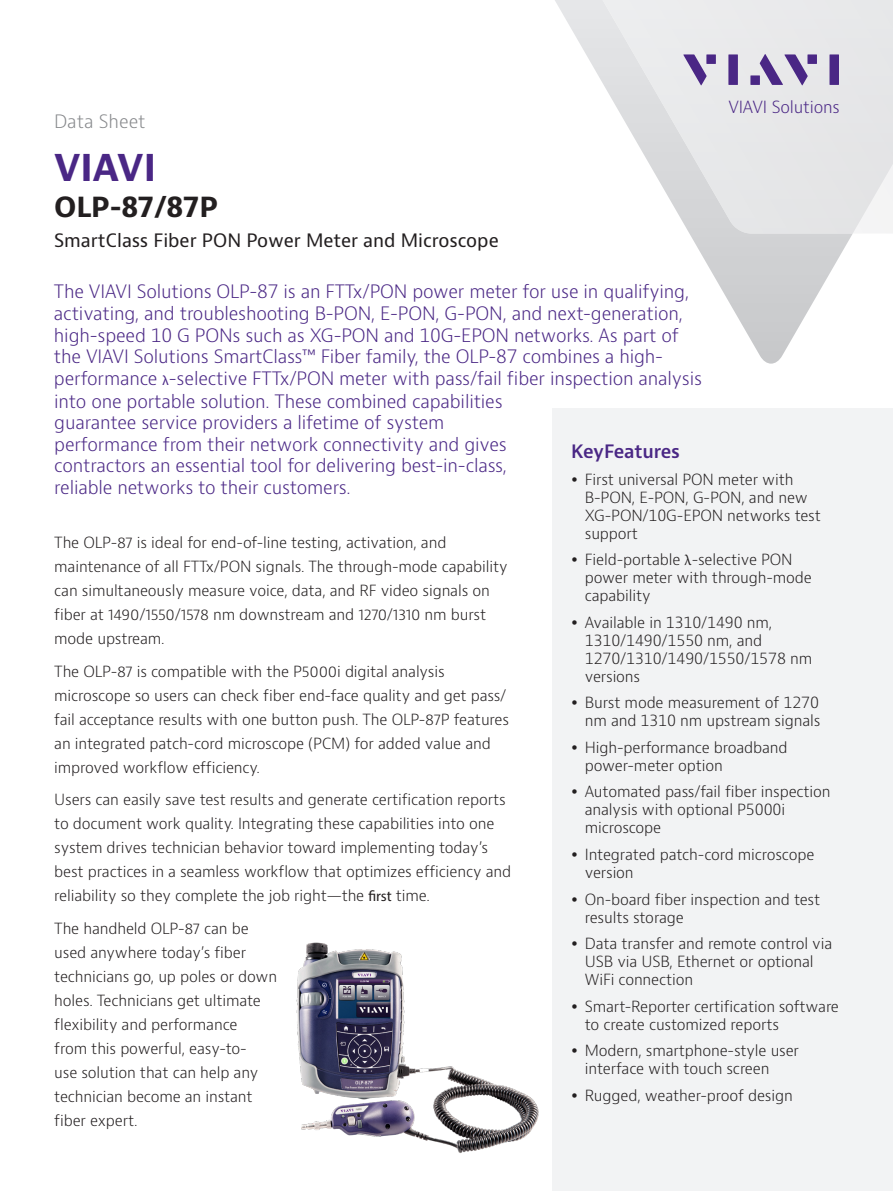
<style>
.page{position:relative;width:893px;height:1191px;background:#fff}
.page>*{position:absolute;margin:0;border:0;box-sizing:border-box;transform-origin:0 0}
.H1_Brand_Sub-Brand_2{font:700 36px "Bernino Sans";color:#4a2785}
.H2_Product_18_24{font:700 27px "Bernino Sans";color:#231f20}
.P_Intro_12_20{font:300 18px/21.6px "Bernino Sans";letter-spacing:-.01em;color:#4a2785}
.H3_Product_Descripto{font:18px "Bernino Sans";color:#231f20}
.H2_Bullet_Heading_Pu{font:600 18px "Bernino Sans";letter-spacing:-.01em;color:#4a2785}
.P_DocType{font:300 18px "Bernino Sans";color:#87898c}
.t1{font:300 16.35px "Bernino Sans";letter-spacing:-.01em;color:#4a2785}
.P_10_16{font:300 15px/24px "Bernino Sans";letter-spacing:-.01em;color:#231f20}
.s1{font-family:"Myriad Pro";font-weight:400;font-size:13.5px}
.s2{font-family:"Myriad Pro";font-weight:400}
.s3{font-family:"Minion Pro";font-weight:400;font-size:14.7px}
</style>
<div class="page">
<svg style="left:690px;top:234px;width:162px;height:130px"></svg>
<svg style="left:555px;top:0;width:338px;height:234px"></svg>
<svg style="left:683px;top:54px;width:24px;height:31px"></svg>
<div style="left:706px;top:54px;width:10px;height:10px;background:#4a2785"></div>
<div style="left:728px;top:54px;width:10px;height:31px;background:#4a2785"></div>
<div style="left:807px;top:54px;width:10px;height:10px;background:#4a2785"></div>
<div style="left:829px;top:54px;width:10px;height:31px;background:#4a2785"></div>
<svg style="left:760px;top:54px;width:48px;height:31px"></svg>
<div style="left:750px;top:75px;width:10px;height:10px;background:#4a2785"></div>
<div style="left:553px;top:408px;width:340px;height:783px;background:#f2f3f4"></div>
<img style="left:296px;top:917px;width:257px;height:240px">
<p class="P_DocType" style="left:54px;top:109px;width:93px">Data Sheet</p>
<p class="H1_Brand_Sub-Brand_2" style="left:54px;top:144px;width:104px">VIAVI</p>
<p class="H2_Product_18_24" style="left:54px;top:189px;width:165px">OLP-87/87P</p>
<p class="H3_Product_Descripto" style="left:54px;top:228px;width:446px">SmartClass Fiber PON Power Meter and Microscope</p>
<p class="P_Intro_12_20" style="left:54px;top:281px;width:650px">The VIAVI Solutions OLP-87 is an FTTx/PON power meter for use in qualifying, activating, and troubleshooting B-PON, E-PON, G-PON, and next-generation, high-speed 10 G PONs such as XG-PON and 10G-EPON networks. As part of the VIAVI Solutions SmartClass™ Fiber family, the OLP-87 combines a high&shy;performance <span class="s1">λ</span>-selective FTTx/PON meter with pass/fail fiber inspection analysis</p>
<p class="t1" style="left:728px;top:96px;width:113px">VIAVI Solutions</p>
<p class="P_Intro_12_20" style="left:54px;top:390px;width:454px">into one portable solution. These combined capabilities guarantee service providers a lifetime of system performance from their network connectivity and gives contractors an essential tool for delivering best-in-class, reliable networks to their customers.</p>
<p class="P_10_16" style="left:54px;top:531px;width:455px">The OLP-87 is ideal for end-of-line testing, activation, and maintenance of all FTTx/PON signals. The through-mode capability can simultaneously measure voice, data, and RF video signals on fiber at 1490/1550/1578 nm downstream and 1270/1310 nm burst mode upstream.</p>
<p class="P_10_16" style="left:54px;top:659px;width:456px">The OLP-87 is compatible with the P5000i digital analysis microscope so users can check fiber end-face quality and get pass/ fail acceptance results with one button push. The OLP-87P features an integrated patch-cord microscope (PCM) for added value and improved workflow efficiency.</p>
<p class="P_10_16" style="left:54px;top:788px;width:458px">Users can easily save test results and generate certification reports to document work quality. Integrating these capabilities into one system drives technician behavior toward implementing today’s best practices in a seamless workflow that optimizes efficiency and reliability so they complete the job right—the <span class="s2">first</span> time.</p>
<p class="P_10_16" style="left:54px;top:916px;width:224px">The handheld OLP-87 can be used anywhere today’s fiber technicians go, up poles or down holes. Technicians get ultimate flexibility and performance<br>from this powerful, easy-to-<br>use solution that can help any technician become an instant fiber expert.</p>
<p class="H2_Bullet_Heading_Pu" style="left:571px;top:440px;width:110px">KeyFeatures</p>
<p class="P_10_16" style="left:585px;top:470px;width:238px;line-height:18px">First universal PON meter with<br>B-PON, E-PON, G-PON, and new<br>XG-PON/10G-EPON networks test support</p>
<p class="P_10_16" style="left:585px;top:551px;width:229px;line-height:18px">Field-portable <span class="s3">λ</span>-selective PON power meter with through-mode capability</p>
<p class="P_10_16" style="left:585px;top:613px;width:229px;line-height:18px">Available in 1310/1490 nm,<br>1310/1490/1550 nm, and<br>1270/1310/1490/1550/1578 nm versions</p>
<p class="P_10_16" style="left:585px;top:694px;width:237px;line-height:18px">Burst mode measurement of 1270 nm and 1310 nm upstream signals</p>
<p class="P_10_16" style="left:585px;top:738px;width:204px;line-height:18px">High-performance broadband power-meter option</p>
<p class="P_10_16" style="left:585px;top:783px;width:247px;line-height:18px">Automated pass/fail fiber inspection analysis with optional P5000i microscope</p>
<p class="P_10_16" style="left:585px;top:845px;width:231px;line-height:18px">Integrated patch-cord microscope version</p>
<p class="P_10_16" style="left:585px;top:890px;width:237px;line-height:18px">On-board fiber inspection and test results storage</p>
<p class="P_10_16" style="left:585px;top:934px;width:249px;line-height:18px">Data transfer and remote control via<br>USB via USB, Ethernet or optional<br>WiFi connection</p>
<p class="P_10_16" style="left:585px;top:997px;width:256px;line-height:18px">Smart-Reporter certification software to create customized reports</p>
<p class="P_10_16" style="left:585px;top:1041px;width:216px;line-height:18px">Modern, smartphone-style user interface with touch screen</p>
<p class="P_10_16" style="left:585px;top:1083px;width:209px">Rugged, weather-proof design</p>
</div>
